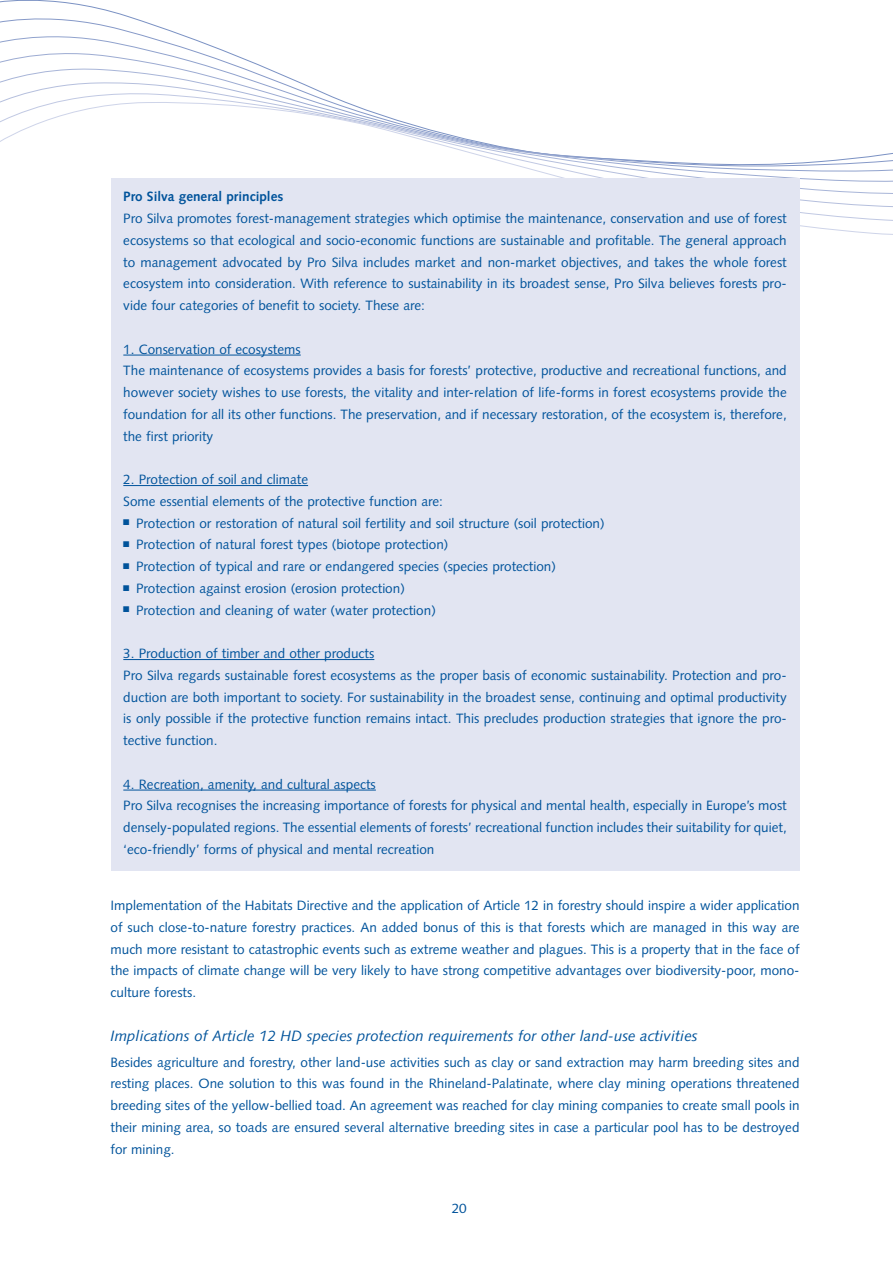
<style>
.page{position:relative;width:893px;height:1263px;background:#fff}
.page>*{position:absolute;margin:0;border:0;box-sizing:border-box;transform-origin:0 0}
.t1{font:italic 15px "Syntax";color:#00539b}
.t2{font:13.5px/21.8px "Syntax";color:#00539b}
.t3{font:700 13.5px "Syntax";color:#00539b}
</style>
<div class="page">
<svg style="left:0;top:0;width:893px;height:235px"></svg>
<div style="left:111px;top:179px;width:688px;height:692px;background:#e2e5f2"></div>
<hr style="left:123px;top:355px;width:56px;height:1px;background:#00539b">
<hr style="left:179px;top:355px;width:122px;height:1px;background:#00539b">
<svg style="left:123px;top:485px;width:28px;height:1px"></svg>
<hr style="left:151px;top:485px;width:157px;height:1px;background:#00539b">
<svg style="left:123px;top:659px;width:28px;height:1px"></svg>
<hr style="left:151px;top:659px;width:185px;height:1px;background:#00539b">
<hr style="left:336px;top:659px;width:38px;height:1px;background:#00539b">
<hr style="left:123px;top:790px;width:41px;height:1px;background:#00539b">
<hr style="left:164px;top:790px;width:90px;height:1px;background:#00539b">
<hr style="left:253px;top:790px;width:123px;height:1px;background:#00539b">
<p class="t3" style="left:123px;top:191px;width:162px">Pro Silva general principles</p>
<p class="t2" style="left:123px;top:209px;width:665px;text-align:justify">Pro Silva promotes forest-management strategies which optimise the maintenance, conservation and use of forest ecosystems so that ecological and socio-economic functions are sustainable and profitable. The general approach to management advocated by Pro Silva includes market and non-market objectives, and takes the whole forest ecosystem into consideration. With reference to sustainability in its broadest sense, Pro Silva believes forests pro&shy;vide four categories of benefit to society. These are:</p>
<p class="t2" style="left:123px;top:339px;width:665px">1. Conservation of ecosystems<br>The maintenance of ecosystems provides a basis for forests’ protective, productive and recreational functions, and however society wishes to use forests, the vitality and inter-relation of life-forms in forest ecosystems provide the foundation for all its other functions. The preservation, and if necessary restoration, of the ecosystem is, therefore, the first priority</p>
<p class="t2" style="left:123px;top:470px;width:321px">2. Protection of soil and climate<br>Some essential elements of the protective function are:</p>
<p class="t2" style="left:123px;top:513px;width:483px">■ Protection or restoration of natural soil fertility and soil structure (soil protection)</p>
<p class="t2" style="left:123px;top:535px;width:327px">■ Protection of natural forest types (biotope protection)</p>
<p class="t2" style="left:123px;top:557px;width:434px">■ Protection of typical and rare or endangered species (species protection)</p>
<p class="t2" style="left:123px;top:579px;width:283px">■ Protection against erosion (erosion protection)</p>
<p class="t2" style="left:123px;top:600px;width:314px">■ Protection and cleaning of water (water protection)</p>
<p class="t2" style="left:123px;top:644px;width:665px">3. Production of timber and other products<br>Pro Silva regards sustainable forest ecosystems as the proper basis of economic sustainability. Protection and pro&shy;duction are both important to society. For sustainability in the broadest sense, continuing and optimal productivity is only possible if the protective function remains intact. This precludes production strategies that ignore the pro&shy;tective function.</p>
<p class="t2" style="left:123px;top:774px;width:665px">4. Recreation, amenity, and cultural aspects<br>Pro Silva recognises the increasing importance of forests for physical and mental health, especially in Europe’s most densely-populated regions. The essential elements of forests’ recreational function includes their suitability for quiet, ‘eco-friendly’ forms of physical and mental recreation</p>
<p class="t2" style="left:111px;top:896px;width:690px;text-align:justify">Implementation of the Habitats Directive and the application of Article 12 in forestry should inspire a wider application of such close-to-nature forestry practices. An added bonus of this is that forests which are managed in this way are much more resistant to catastrophic events such as extreme weather and plagues. This is a property that in the face of the impacts of climate change will be very likely to have strong competitive advantages over biodiversity-poor, mono&shy;culture forests.</p>
<p class="t1" style="left:111px;top:1030px;width:589px">Implications of Article 12 HD species protection requirements for other land-use activities</p>
<p class="t2" style="left:111px;top:1052px;width:690px;text-align:justify">Besides agriculture and forestry, other land-use activities such as clay or sand extraction may harm breeding sites and resting places. One solution to this was found in the Rhineland-Palatinate, where clay mining operations threatened breeding sites of the yellow-bellied toad. An agreement was reached for clay mining companies to create small pools in their mining area, so toads are ensured several alternative breeding sites in case a particular pool has to be destroyed for mining.</p>
<p class="t2" style="left:452px;top:1199px;width:17px">20</p>
</div>
